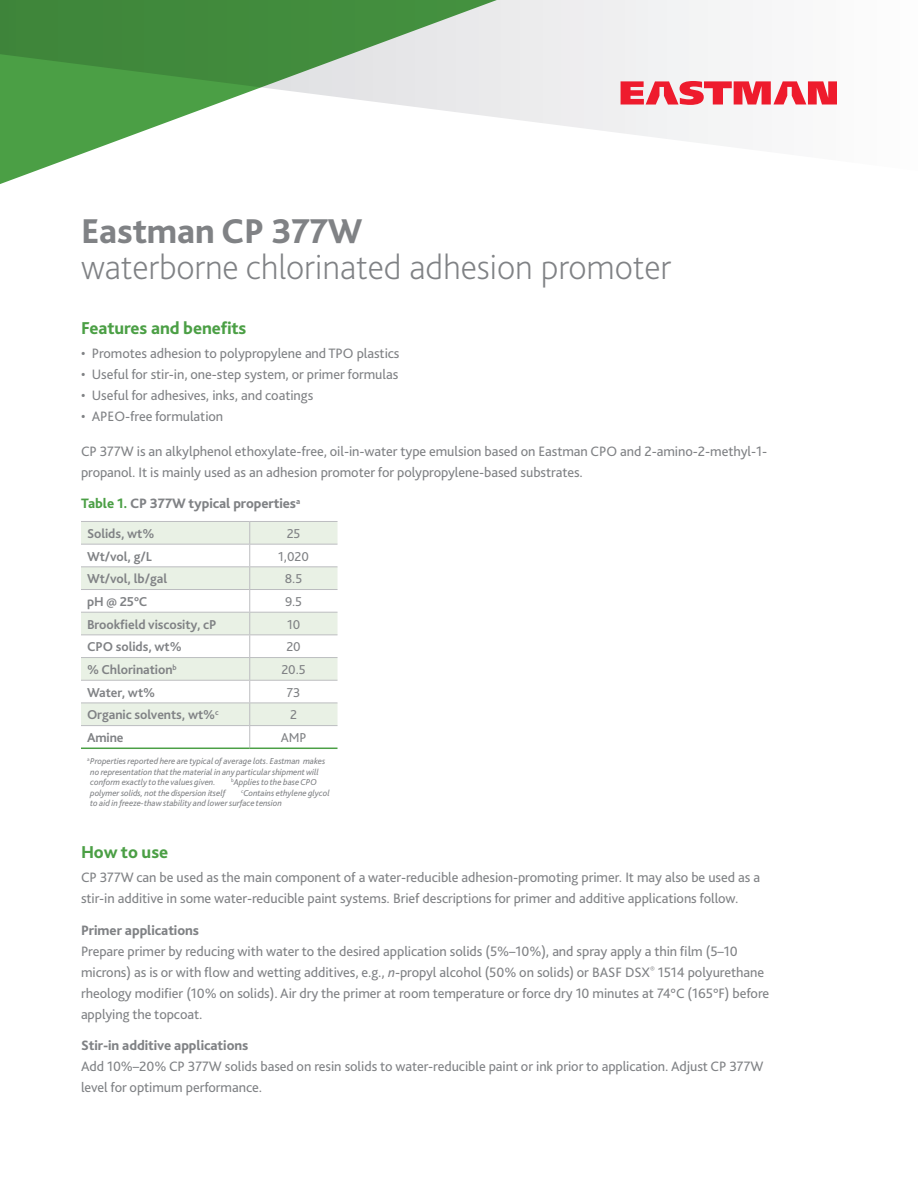
<style>
.page{position:relative;width:918px;height:1188px;background:#fff}
.page>*{position:absolute;margin:0;border:0;box-sizing:border-box;transform-origin:0 0}
.Body_Copy{font:200 36px/36px "Bliss Pro";letter-spacing:-.005em;color:#808285}
.Paragraph_Heading{font:800 18px "Bliss Pro";letter-spacing:-.005em;color:#4b9f45}
.Body_Copy-2{font:14.25px/21px "Bliss Pro";letter-spacing:-.005em;color:#808285}
.Table_Figure_Header{font:800 14.25px "Bliss Pro";letter-spacing:-.005em;color:#808285}
.Body_Copy-3{font:700 13.5px "Bliss Pro";letter-spacing:-.005em;color:#808285}
.Body_Copy-4{font:13.5px "Bliss Pro";letter-spacing:-.005em;color:#808285}
.Body_Copy-5{font:italic 9px/10.5px "Bliss Pro";letter-spacing:-.005em;color:#808285}
.s1{font-weight:800}
.s2{color:#4b9f45}
.s3{font-style:italic}
</style>
<div class="page">
<svg style="left:81px;top:522px;width:257px;height:203px;fill:#e9f1e5"></svg>
<hr style="left:81px;top:544px;width:169px;height:1px;background:#bcbdc0">
<hr style="left:250px;top:544px;width:88px;height:1px;background:#bcbdc0">
<hr style="left:81px;top:566px;width:169px;height:1px;background:#bcbdc0">
<hr style="left:250px;top:566px;width:88px;height:1px;background:#bcbdc0">
<hr style="left:81px;top:589px;width:169px;height:1px;background:#bcbdc0">
<hr style="left:250px;top:589px;width:88px;height:1px;background:#bcbdc0">
<hr style="left:81px;top:612px;width:169px;height:1px;background:#bcbdc0">
<hr style="left:250px;top:612px;width:88px;height:1px;background:#bcbdc0">
<hr style="left:81px;top:634px;width:169px;height:1px;background:#bcbdc0">
<hr style="left:250px;top:634px;width:88px;height:1px;background:#bcbdc0">
<hr style="left:81px;top:657px;width:169px;height:1px;background:#bcbdc0">
<hr style="left:250px;top:657px;width:88px;height:1px;background:#bcbdc0">
<hr style="left:81px;top:680px;width:169px;height:1px;background:#bcbdc0">
<hr style="left:250px;top:680px;width:88px;height:1px;background:#bcbdc0">
<hr style="left:81px;top:703px;width:169px;height:1px;background:#bcbdc0">
<hr style="left:250px;top:703px;width:88px;height:1px;background:#bcbdc0">
<hr style="left:81px;top:725px;width:169px;height:1px;background:#bcbdc0">
<hr style="left:250px;top:725px;width:88px;height:1px;background:#bcbdc0">
<svg style="left:249px;top:522px;width:1px;height:226px"></svg>
<hr style="left:81px;top:748px;width:169px;height:1px;background:#4b9f45">
<hr style="left:250px;top:748px;width:88px;height:1px;background:#4b9f45">
<hr style="left:81px;top:521px;width:169px;height:1px;background:#bcbdc0">
<hr style="left:250px;top:521px;width:88px;height:1px;background:#bcbdc0">
<svg style="left:0;top:0;width:730px;height:171px"></svg>
<svg style="left:621px;top:81px;width:216px;height:24px"></svg>
<p class="Body_Copy" style="left:81px;top:213px;width:592px"><span class="s1">Eastman CP 377W<br></span>waterborne chlorinated adhesion promoter</p>
<p class="Paragraph_Heading" style="left:81px;top:317px;width:167px">Features and benefits</p>
<p class="Body_Copy-2" style="left:81px;top:343px;width:320px">• Promotes adhesion to polypropylene and TPO plastics</p>
<p class="Body_Copy-2" style="left:81px;top:364px;width:319px">• Useful for stir-in, one-step system, or primer formulas</p>
<p class="Body_Copy-2" style="left:81px;top:385px;width:234px">• Useful for adhesives, inks, and coatings</p>
<p class="Body_Copy-2" style="left:81px;top:406px;width:144px">• APEO-free formulation</p>
<p class="Body_Copy-2" style="left:81px;top:440px;width:688px">CP 377W is an alkylphenol ethoxylate-free, oil-in-water type emulsion based on Eastman CPO and 2-amino-2-methyl-1- propanol. It is mainly used as an adhesion promoter for polypropylene-based substrates.</p>
<p class="Table_Figure_Header" style="left:81px;top:495px;width:221px"><span class="s2">Table 1.</span> CP 377W typical properties<sup>a</sup></p>
<p class="Body_Copy-3" style="left:87px;top:525px;width:69px">Solids, wt%</p>
<p class="Body_Copy-4" style="left:287px;top:525px;width:15px">25</p>
<p class="Body_Copy-3" style="left:87px;top:548px;width:66px">Wt/vol, g/L</p>
<p class="Body_Copy-4" style="left:278px;top:548px;width:32px">1,020</p>
<p class="Body_Copy-3" style="left:87px;top:570px;width:82px">Wt/vol, lb/gal</p>
<p class="Body_Copy-4" style="left:285px;top:570px;width:19px">8.5</p>
<p class="Body_Copy-3" style="left:87px;top:593px;width:62px">pH @ 25°C</p>
<p class="Body_Copy-4" style="left:285px;top:593px;width:19px">9.5</p>
<p class="Body_Copy-3" style="left:87px;top:616px;width:131px">Brookfield viscosity, cP</p>
<p class="Body_Copy-4" style="left:287px;top:616px;width:15px">10</p>
<p class="Body_Copy-3" style="left:87px;top:638px;width:96px">CPO solids, wt%</p>
<p class="Body_Copy-4" style="left:286px;top:638px;width:16px">20</p>
<p class="Body_Copy-3" style="left:87px;top:661px;width:91px">% Chlorination<sup>b</sup></p>
<p class="Body_Copy-4" style="left:281px;top:661px;width:26px">20.5</p>
<p class="Body_Copy-3" style="left:87px;top:684px;width:70px">Water, wt%</p>
<p class="Body_Copy-4" style="left:287px;top:684px;width:15px">73</p>
<p class="Body_Copy-3" style="left:87px;top:707px;width:133px">Organic solvents, wt%<sup>c</sup></p>
<p class="Body_Copy-4" style="left:290px;top:707px;width:8px">2</p>
<p class="Body_Copy-3" style="left:87px;top:729px;width:38px">Amine</p>
<p class="Body_Copy-4" style="left:281px;top:729px;width:27px">AMP</p>
<p class="Body_Copy-5" style="left:90px;top:756px;width:237px;text-indent:-3px"><sup>a</sup>Properties reported here are typical of average lots. Eastman makes no representation that the material in any particular shipment will conform exactly to the values given.</p>
<p class="Body_Copy-5" style="left:231px;top:777px;width:87px"><sup>b</sup>Applies to the base CPO</p>
<p class="Body_Copy-5" style="left:90px;top:787px;width:241px;text-indent:151px"><sup>c</sup>Contains ethylene glycol to aid in freeze-thaw stability and lower surface tension</p>
<p class="Paragraph_Heading" style="left:81px;top:841px;width:89px">How to use</p>
<p class="Body_Copy-2" style="left:81px;top:866px;width:681px">CP 377W can be used as the main component of a water-reducible adhesion-promoting primer. It may also be used as a stir-in additive in some water-reducible paint systems. Brief descriptions for primer and additive applications follow.</p>
<p class="Table_Figure_Header" style="left:81px;top:921px;width:120px">Primer applications</p>
<p class="Body_Copy-2" style="left:81px;top:940px;width:690px">Prepare primer by reducing with water to the desired application solids (5%–10%), and spray apply a thin film (5–10 microns) as is or with flow and wetting additives, e.g., <span class="s3">n</span>-propyl alcohol (50% on solids) or BASF DSX<sup>®</sup> 1514 polyurethane rheology modifier (10% on solids). Air dry the primer at room temperature or force dry 10 minutes at 74°C (165°F) before applying the topcoat.</p>
<p class="Table_Figure_Header" style="left:81px;top:1036px;width:169px">Stir-in additive applications</p>
<p class="Body_Copy-2" style="left:81px;top:1055px;width:684px">Add 10%–20% CP 377W solids based on resin solids to water-reducible paint or ink prior to application. Adjust CP 377W level for optimum performance.</p>
<p class="Body_Copy-5" style="left:90px;top:787px;width:137px">polymer solids, not the dispersion itself</p>
</div>
